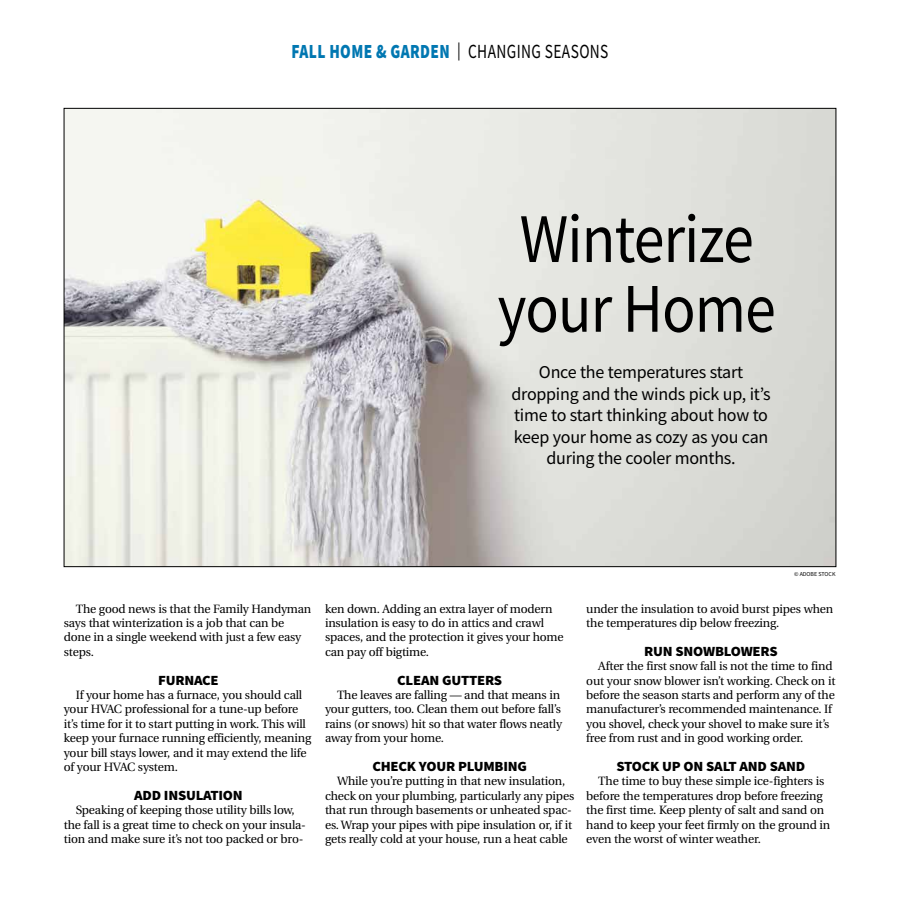
<style>
.page{position:relative;width:900px;height:908px;background:#fff}
.page>*{position:absolute;margin:0;border:0;box-sizing:border-box;transform-origin:0 0}
.t1{font:69.7px/69.7px "Source Sans Pro";letter-spacing:-.015em;color:#000;text-align:center;scale:.89 1}
.t2{font:900 20px "Source Sans Pro";letter-spacing:.025em;color:#0077b1;scale:.77 1}
.t3{font:18px/21.6px "Source Sans Pro";letter-spacing:-.015em;color:#000;text-align:center}
.t4{font:900 14px "Source Sans Pro";letter-spacing:-.015em;color:#000;scale:1.05 1}
.t5{font:12px/14.4px "Utopia";letter-spacing:-.015em;color:#000}
.t6{font:6px "Source Sans Pro";color:#000}
.s1{font-weight:400;font-size:18px;color:#000}
.s2{font-weight:400;color:#000}
</style>
<div class="page">
<img style="left:66px;top:110px;width:768px;height:454px">
<h2 class="t2" style="left:291px;top:38px;width:413px">FALL HOME &amp; GARDEN <span class="s1">|</span> <span class="s2">CHANGING SEASONS</span></h2>
<h1 class="t1" style="left:498px;top:203px;width:314px">Winterize your Home</h1>
<h3 class="t3" style="left:511px;top:361px;width:261px">Once the temperatures start dropping and the winds pick up, it’s time to start thinking about how to keep your home as cozy as you can during the cooler months.</h3>
<p class="t5" style="left:64px;top:601px;width:249px;text-indent:12px">The good news is that the Family Handyman says that winterization is a job that can be done in a single weekend with just a few easy steps.</p>
<p class="t4" style="left:158px;top:670px;width:59px">FURNACE</p>
<p class="t5" style="left:64px;top:687px;width:249px;text-indent:12px">If your home has a furnace, you should call your HVAC professional for a tune-up before it’s time for it to start putting in work. This will keep your furnace running efficiently, meaning your bill stays lower, and it may extend the life of your HVAC system.</p>
<p class="t4" style="left:134px;top:785px;width:105px">ADD INSULATION</p>
<p class="t5" style="left:64px;top:803px;width:244px;text-align:center">Speaking of keeping those utility bills low,<br>the fall is a great time to check on your insula&shy;tion and make sure it’s not too packed or bro-</p>
<p class="t5" style="left:325px;top:601px;width:240px">ken down. Adding an extra layer of modern insulation is easy to do in attics and crawl spaces, and the protection it gives your home can pay off bigtime.</p>
<p class="t4" style="left:397px;top:670px;width:102px">CLEAN GUTTERS</p>
<p class="t5" style="left:325px;top:687px;width:239px;text-indent:12px">The leaves are falling — and that means in your gutters, too. Clean them out before fall’s rains (or snows) hit so that water flows neatly away from your home.</p>
<p class="t4" style="left:372px;top:756px;width:149px">CHECK YOUR PLUMBING</p>
<p class="t5" style="left:325px;top:774px;width:251px;text-align:center">While you’re putting in that new insulation, check on your plumbing, particularly any pipes that run through basements or unheated spac&shy;es. Wrap your pipes with pipe insulation or, if it gets really cold at your house, run a heat cable</p>
<p class="t6" style="left:794px;top:570px;width:43px">© ADOBE STOCK</p>
<p class="t5" style="left:586px;top:601px;width:248px">under the insulation to avoid burst pipes when the temperatures dip below freezing.</p>
<p class="t4" style="left:644px;top:641px;width:129px">RUN SNOWBLOWERS</p>
<p class="t5" style="left:586px;top:659px;width:251px;text-indent:12px">After the first snow fall is not the time to find out your snow blower isn’t working. Check on it before the season starts and perform any of the manufacturer’s recommended maintenance. If you shovel, check your shovel to make sure it’s free from rust and in good working order.</p>
<p class="t4" style="left:616px;top:756px;width:181px">STOCK UP ON SALT AND SAND</p>
<p class="t5" style="left:586px;top:774px;width:245px;text-indent:12px">The time to buy these simple ice-fighters is before the temperatures drop before freezing the first time. Keep plenty of salt and sand on hand to keep your feet firmly on the ground in even the worst of winter weather.</p>
</div>
